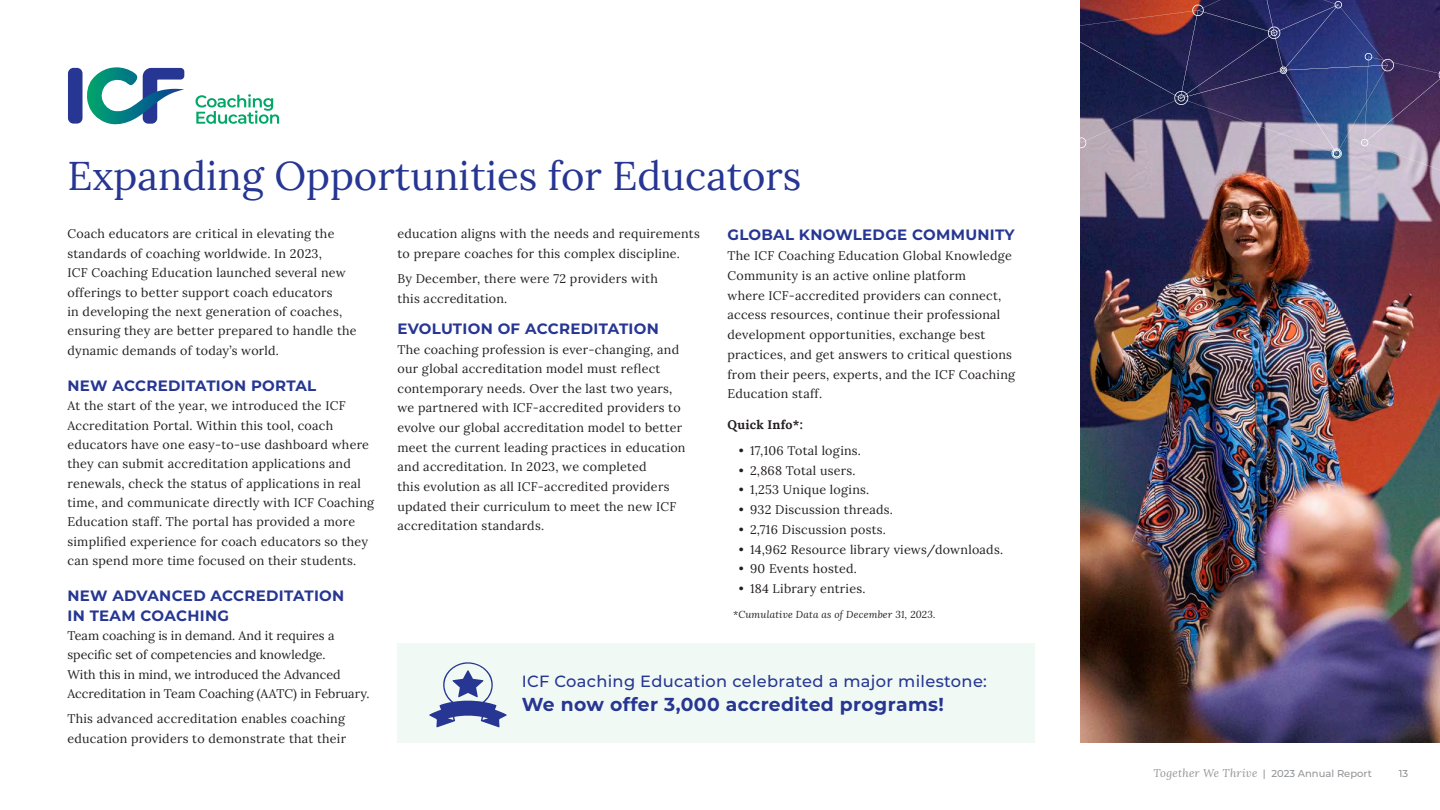
<style>
.page{position:relative;width:1440px;height:810px;background:#fff}
.page>*{position:absolute;margin:0;border:0;box-sizing:border-box;transform-origin:0 0}
.t1{font:40px "Lora";color:#263692}
.Body_Text{font:700 18.75px "Montserrat";letter-spacing:.02em;color:#263692}
.Body_Text-2{font:500 16.25px "Montserrat";letter-spacing:.02em;color:#263692}
.Body_Text-3{font:700 15px/19.4px "Montserrat";letter-spacing:.02em;color:#263692}
.Body_Text-4{font:12.5px/19.4px "Lora";letter-spacing:.02em;color:#231f20}
.Body_Text-5{font:12.5px/19.4px "Lora";color:#231f20}
.Body_Text-6{font:700 12.5px "Lora";letter-spacing:.02em;color:#231f20}
.t2{font:500 10px "Montserrat";color:#939598}
.Body_Text-7{font:italic 10px "Lora";letter-spacing:.02em;color:#231f20}
.s1{font-family:"Lora";font-weight:400;font-style:italic;font-size:11.25px}
</style>
<div class="page">
<div style="left:398px;top:643px;width:637px;height:99px;background:#f1f9f4"></div>
<svg style="left:87px;top:67px;width:97px;height:58px"></svg>
<div style="left:68px;top:68px;width:15px;height:56px;background:#263692;border-radius:6px"></div>
<svg style="left:195px;top:94px;width:84px;height:30px"></svg>
<img style="left:1080px;top:170px;width:360px;height:572px">
<svg style="left:1080px;top:0;width:360px;height:170px"></svg>
<svg style="left:429px;top:662px;width:78px;height:65px"></svg>
<h2 class="t1" style="left:68px;top:145px;width:735px">Expanding Opportunities for Educators</h2>
<p class="Body_Text-4" style="left:68px;top:224px;width:291px">Coach educators are critical in elevating the standards of coaching worldwide. In 2023,<br>ICF Coaching Education launched several new offerings to better support coach educators<br>in developing the next generation of coaches, ensuring they are better prepared to handle the dynamic demands of today’s world.</p>
<p class="Body_Text-3" style="left:68px;top:375px;width:250px">NEW ACCREDITATION PORTAL</p>
<p class="Body_Text-4" style="left:68px;top:395px;width:308px">At the start of the year, we introduced the ICF Accreditation Portal. Within this tool, coach educators have one easy-to-use dashboard where they can submit accreditation applications and renewals, check the status of applications in real time, and communicate directly with ICF Coaching Education staff. The portal has provided a more simplified experience for coach educators so they can spend more time focused on their students.</p>
<p class="Body_Text-3" style="left:68px;top:586px;width:278px">NEW ADVANCED ACCREDITATION<br>IN TEAM COACHING</p>
<p class="Body_Text-5" style="left:68px;top:625px;width:304px">Team coaching is in demand. And it requires a specific set of competencies and knowledge.<br>With this in mind, we introduced the Advanced Accreditation in Team Coaching (AATC) in February.</p>
<p class="Body_Text-4" style="left:68px;top:708px;width:280px">This advanced accreditation enables coaching education providers to demonstrate that their</p>
<p class="Body_Text-4" style="left:398px;top:223px;width:304px">education aligns with the needs and requirements to prepare coaches for this complex discipline.</p>
<p class="Body_Text-4" style="left:398px;top:268px;width:262px">By December, there were 72 providers with this accreditation.</p>
<p class="Body_Text-3" style="left:398px;top:318px;width:263px">EVOLUTION OF ACCREDITATION</p>
<p class="Body_Text-4" style="left:398px;top:338px;width:290px">The coaching profession is ever-changing, and our global accreditation model must reflect contemporary needs. Over the last two years, we partnered with ICF-accredited providers to evolve our global accreditation model to better meet the current leading practices in education and accreditation. In 2023, we completed<br>this evolution as all ICF-accredited providers updated their curriculum to meet the new ICF accreditation standards.</p>
<p class="Body_Text-3" style="left:728px;top:225px;width:289px">GLOBAL KNOWLEDGE COMMUNITY</p>
<p class="Body_Text-4" style="left:728px;top:245px;width:289px;line-height:19.8px">The ICF Coaching Education Global Knowledge Community is an active online platform<br>where ICF-accredited providers can connect, access resources, continue their professional development opportunities, exchange best practices, and get answers to critical questions from their peers, experts, and the ICF Coaching Education staff.</p>
<p class="Body_Text-6" style="left:728px;top:414px;width:77px">Quick Info*:</p>
<p class="Body_Text-4" style="left:739px;top:440px;width:124px">• 17,106 Total logins.</p>
<p class="Body_Text-4" style="left:739px;top:460px;width:118px">• 2,868 Total users.</p>
<p class="Body_Text-4" style="left:739px;top:479px;width:132px">• 1,253 Unique logins.</p>
<p class="Body_Text-4" style="left:739px;top:499px;width:156px">• 932 Discussion threads.</p>
<p class="Body_Text-4" style="left:739px;top:519px;width:149px">• 2,716 Discussion posts.</p>
<p class="Body_Text-4" style="left:739px;top:539px;width:266px">• 14,962 Resource library views/downloads.</p>
<p class="Body_Text-4" style="left:739px;top:558px;width:120px">• 90 Events hosted.</p>
<p class="Body_Text-4" style="left:739px;top:578px;width:128px">• 184 Library entries.</p>
<p class="Body_Text-7" style="left:733px;top:608px;width:204px">*Cumulative Data as of December 31, 2023.</p>
<p class="Body_Text-2" style="left:522px;top:670px;width:467px">ICF Coaching Education celebrated a major milestone:</p>
<p class="Body_Text" style="left:522px;top:690px;width:424px">We now offer 3,000 accredited programs!</p>
<p class="t2" style="left:1154px;top:766px;width:220px"><span class="s1">Together We Thrive</span> | 2023 Annual Report</p>
<p class="t2" style="left:1399px;top:766px;width:11px">13</p>
</div>
